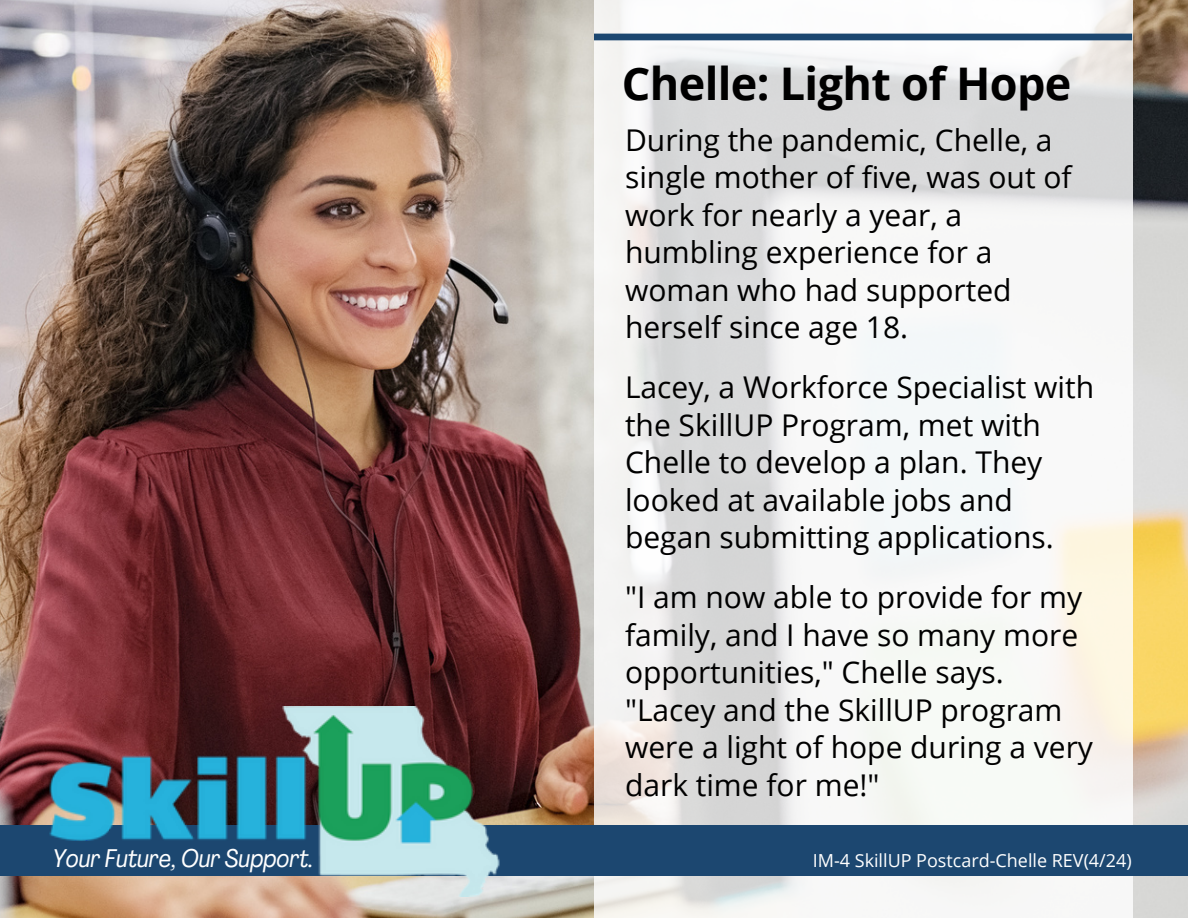
<style>
.page{position:relative;width:1188px;height:918px;background:#fff}
.page>*{position:absolute;margin:0;border:0;box-sizing:border-box;transform-origin:0 0}
.t1{font:700 45px "Open Sans";letter-spacing:-.015em;color:#000}
.t2{font:30px/37.5px "Open Sans";color:#000}
.t3{font:italic condensed 25.2px "Agrandir";color:#fff}
.t4{font:18px "Open Sans";color:#fff}
</style>
<div class="page">
<img style="left:0;top:0;width:1188px;height:918px">
<svg style="left:594px;top:0;width:538px;height:918px;fill:#f5f7f5"></svg>
<div style="left:0;top:825px;width:1188px;height:50px;background:#1c4770"></div>
<img style="left:37px;top:707px;width:475px;height:189px">
<div style="left:594px;top:34px;width:538px;height:6px;background:#1c4770"></div>
<p class="t3" style="left:53px;top:848px;width:262px">Your Future, Our Support.</p>
<p class="t1" style="left:622px;top:52px;width:451px">Chelle: Light of Hope</p>
<h2 class="t2" style="left:625px;top:120px;width:448px">During the pandemic, Chelle, a single mother of five, was out of work for nearly a year, a humbling experience for a woman who had supported herself since age 18.</h2>
<h2 class="t2" style="left:625px;top:368px;width:471px">Lacey, a Workforce Specialist with the SkillUP Program, met with<br>Chelle to develop a plan. They looked at available jobs and began submitting applications.</h2>
<h2 class="t2" style="left:625px;top:578px;width:469px">"I am now able to provide for my family, and I have so many more opportunities," Chelle says. "Lacey and the SkillUP program were a light of hope during a very dark time for me!"</h2>
<h3 class="t4" style="left:813px;top:848px;width:320px">IM-4 SkillUP Postcard-Chelle REV(4/24)</h3>
</div>
